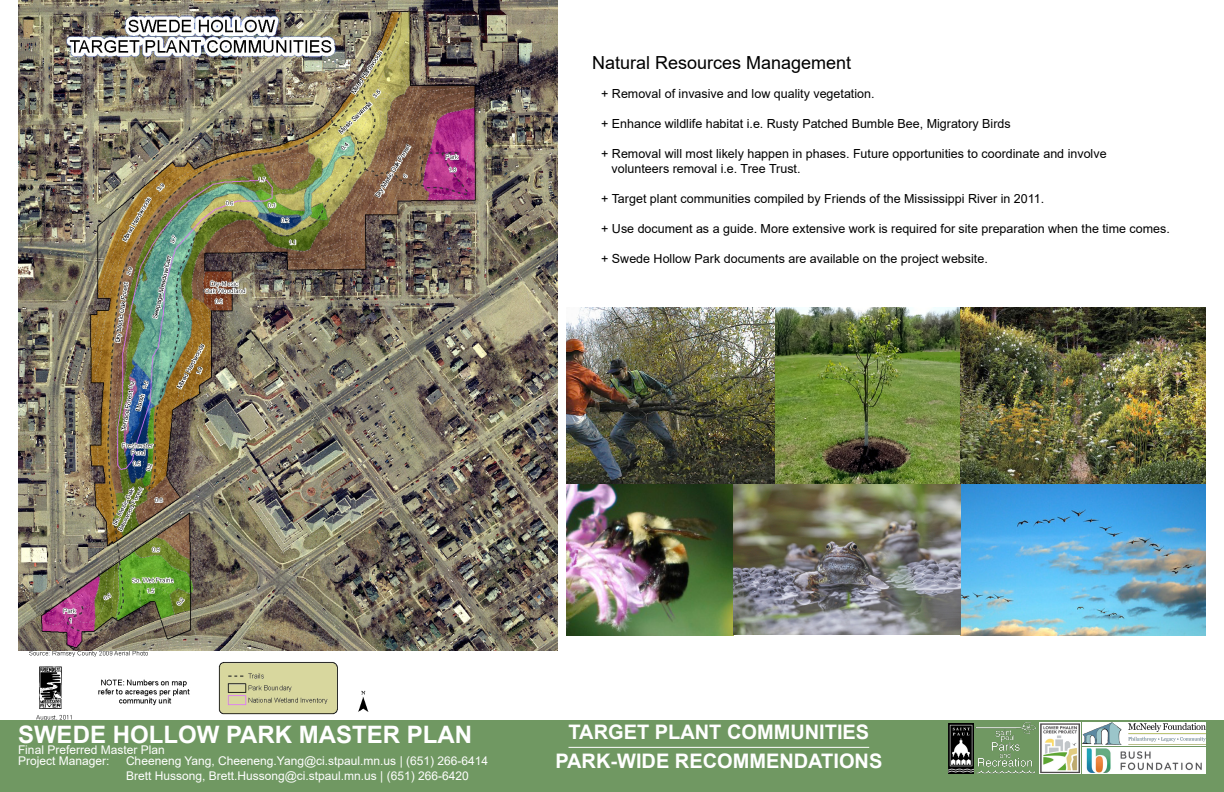
<style>
.page{position:relative;width:1224px;height:792px;background:#fff}
.page>*{position:absolute;margin:0;border:0;box-sizing:border-box;transform-origin:0 0}
.t1{font:700 24px "Arial";color:#fff}
.Master_Layer_Title{font:700 20px "Arial";color:#fff}
.Text{font:18px "Arial";color:#000}
.Text-2{font:12.5px/15px "Arial";color:#000}
.t2{font:12px/14.4px "Arial";color:#fff}
</style>
<div class="page">
<img style="left:25px;top:650px;width:353px;height:70px">
<img style="left:349px;top:681px;width:25px;height:34px">
<img style="left:18px;top:0;width:539px;height:650px">
<img style="left:566px;top:308px;width:640px;height:327px">
<div style="left:0;top:720px;width:1224px;height:72px;background:#709862"></div>
<img style="left:1083px;top:747px;width:123px;height:27px">
<img style="left:1039px;top:722px;width:42px;height:52px">
<img style="left:1083px;top:722px;width:123px;height:23px">
<img style="left:973px;top:722px;width:64px;height:52px">
<img style="left:949px;top:724px;width:24px;height:50px">
<hr style="left:569px;top:747px;width:300px;height:1px;background:#fff">
<p class="Text" style="left:592px;top:50px;width:261px">Natural Resources Management</p>
<p class="Text-2" style="left:601px;top:86px;width:275px">+ Removal of invasive and low quality vegetation.</p>
<p class="Text-2" style="left:601px;top:116px;width:411px">+ Enhance wildlife habitat i.e. Rusty Patched Bumble Bee, Migratory Birds</p>
<p class="Text-2" style="left:612px;top:146px;width:496px;text-indent:-10px">+ Removal will most likely happen in phases. Future opportunities to coordinate and involve volunteers removal i.e. Tree Trust.</p>
<p class="Text-2" style="left:601px;top:191px;width:445px">+ Target plant communities compiled by Friends of the Mississippi River in 2011.</p>
<p class="Text-2" style="left:601px;top:221px;width:570px">+ Use document as a guide. More extensive work is required for site preparation when the time comes.</p>
<p class="Text-2" style="left:601px;top:251px;width:388px">+ Swede Hollow Park documents are available on the project website.</p>
<h1 class="t1" style="left:18px;top:717px;width:456px">SWEDE HOLLOW PARK MASTER PLAN</h1>
<p class="t2" style="left:18px;top:754px;width:93px">Project Manager:</p>
<p class="t2" style="left:126px;top:754px;width:364px">Cheeneng Yang, Cheeneng.Yang@ci.stpaul.mn.us | (651) 266-6414<br>Brett Hussong, Brett.Hussong@ci.stpaul.mn.us | (651) 266-6420</p>
<p class="t2" style="left:18px;top:743px;width:148px">Final Preferred Master Plan</p>
<p class="Master_Layer_Title" style="left:569px;top:717px;width:302px">TARGET PLANT COMMUNITIES</p>
<p class="Master_Layer_Title" style="left:555px;top:747px;width:329px">PARK-WIDE RECOMMENDATIONS</p>
</div>
